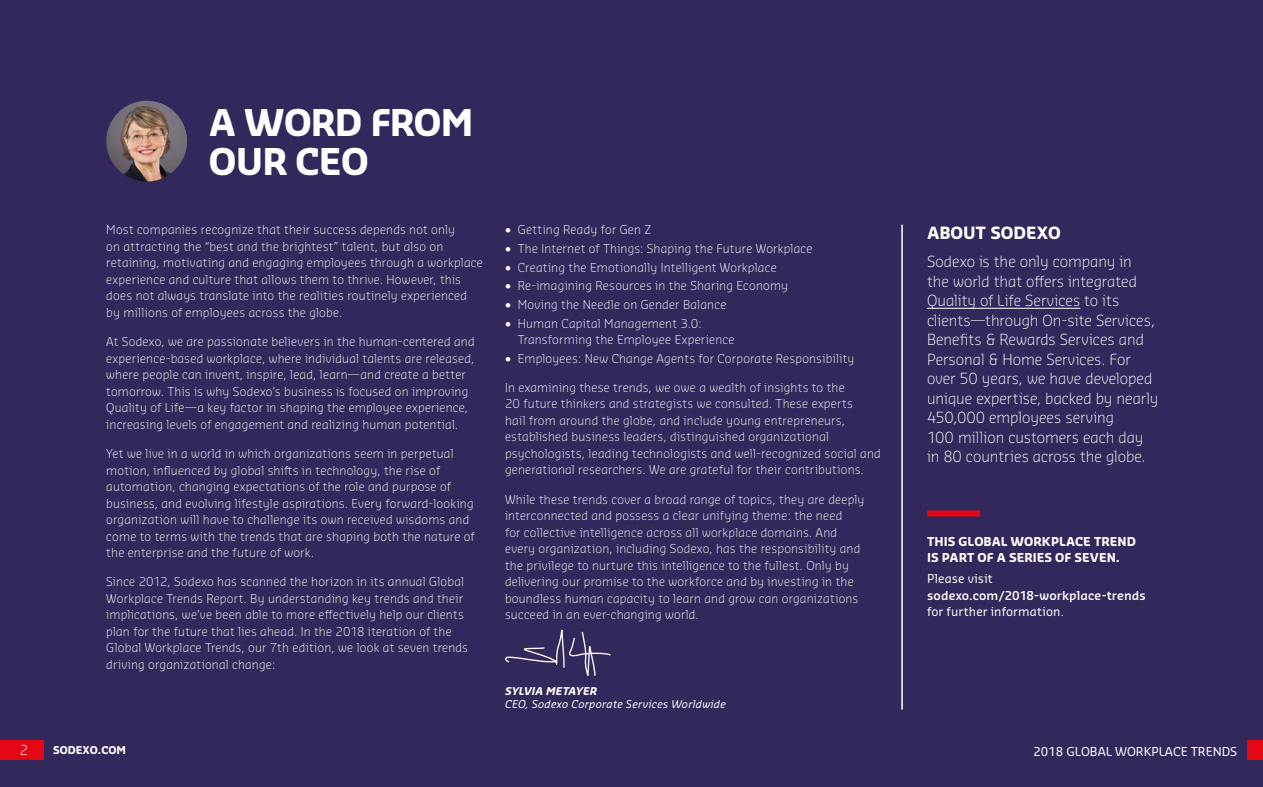
<style>
.page{position:relative;width:1263px;height:787px;background:#32285b}
.page>*{position:absolute;margin:0;border:0;box-sizing:border-box;transform-origin:0 0}
.t1{font:700 36px/39px "Sansa Pro";letter-spacing:-.02em;color:#fff}
.t2{font:700 16.5px "Sansa Pro";color:#fff}
.t3{font:300 15px/19.5px "Sansa Pro";color:#fff}
.t4{font:300 13.5px "Sansa Pro";color:#fff}
.t5{font:300 12px/16.5px "Sansa Pro";letter-spacing:.02em;color:#fff}
.t6{font:12px "Sansa Pro";letter-spacing:.005em;color:#fff}
.t7{font:700 12px/16.5px "Sansa Pro";letter-spacing:.005em;color:#fff}
.t8{font:600 12px "Sansa Pro";letter-spacing:.01em;color:#fff}
.t9{font:italic 10.5px "Sansa Pro";letter-spacing:.025em;color:#fff}
.t10{font:italic 700 10.5px "Sansa Pro";letter-spacing:.005em;color:#fff}
.t11{font:700 10.5px "Sansa Pro";color:#fff}
</style>
<div class="page">
<hr style="left:901px;top:225px;width:2px;height:484px;background:#fff">
<svg style="left:505px;top:629px;width:106px;height:47px"></svg>
<img style="left:106px;top:101px;width:81px;height:80px;border-radius:40px">
<hr style="left:927px;top:308px;width:153px;height:1px;background:#fff">
<div style="left:927px;top:510px;width:53px;height:6px;background:#e30613"></div>
<div style="left:0;top:740px;width:43px;height:20px;background:#e30613"></div>
<div style="left:1247px;top:740px;width:16px;height:20px;background:#e30613"></div>
<p class="t4" style="left:20px;top:741px;width:10px">2</p>
<h1 class="t1" style="left:209px;top:101px;width:266px">A WORD FROM<br>OUR CEO</h1>
<p class="t5" style="left:106px;top:221px;width:378px">Most companies recognize that their success depends not only<br>on attracting the “best and the brightest” talent, but also on retaining, motivating and engaging employees through a workplace experience and culture that allows them to thrive. However, this does not always translate into the realities routinely experienced by millions of employees across the globe.</p>
<p class="t5" style="left:106px;top:333px;width:370px">At Sodexo, we are passionate believers in the human-centered and experience-based workplace, where individual talents are released, where people can invent, inspire, lead, learn—and create a better tomorrow. This is why Sodexo’s business is focused on improving Quality of Life—a key factor in shaping the employee experience, increasing levels of engagement and realizing human potential.</p>
<p class="t5" style="left:106px;top:445px;width:370px">Yet we live in a world in which organizations seem in perpetual motion, influenced by global shifts in technology, the rise of automation, changing expectations of the role and purpose of business, and evolving lifestyle aspirations. Every forward-looking organization will have to challenge its own received wisdoms and come to terms with the trends that are shaping both the nature of the enterprise and the future of work.</p>
<p class="t5" style="left:106px;top:573px;width:363px">Since 2012, Sodexo has scanned the horizon in its annual Global Workplace Trends Report. By understanding key trends and their implications, we’ve been able to more effectively help our clients plan for the future that lies ahead. In the 2018 iteration of the Global Workplace Trends, our 7th edition, we look at seven trends driving organizational change:</p>
<p class="t5" style="left:505px;top:221px;width:148px">• Getting Ready for Gen Z</p>
<p class="t5" style="left:505px;top:240px;width:309px">• The Internet of Things: Shaping the Future Workplace</p>
<p class="t5" style="left:505px;top:258px;width:273px">• Creating the Emotionally Intelligent Workplace</p>
<p class="t5" style="left:505px;top:277px;width:285px">• Re-imagining Resources in the Sharing Economy</p>
<p class="t5" style="left:505px;top:296px;width:223px">• Moving the Needle on Gender Balance</p>
<p class="t5" style="left:518px;top:314px;width:218px;text-indent:-13px">• Human Capital Management 3.0:<br>Transforming the Employee Experience</p>
<p class="t5" style="left:505px;top:349px;width:351px">• Employees: New Change Agents for Corporate Responsibility</p>
<p class="t5" style="left:505px;top:379px;width:377px">In examining these trends, we owe a wealth of insights to the<br>20 future thinkers and strategists we consulted. These experts<br>hail from around the globe, and include young entrepreneurs, established business leaders, distinguished organizational psychologists, leading technologists and well-recognized social and generational researchers. We are grateful for their contributions.</p>
<p class="t5" style="left:505px;top:490px;width:361px">While these trends cover a broad range of topics, they are deeply interconnected and possess a clear unifying theme: the need<br>for collective intelligence across all workplace domains. And every organization, including Sodexo, has the responsibility and the privilege to nurture this intelligence to the fullest. Only by delivering our promise to the workforce and by investing in the boundless human capacity to learn and grow can organizations succeed in an ever-changing world.</p>
<p class="t10" style="left:505px;top:684px;width:94px">SYLVIA METAYER</p>
<p class="t9" style="left:505px;top:697px;width:222px">CEO, Sodexo Corporate Services Worldwide</p>
<h2 class="t2" style="left:927px;top:222px;width:135px">ABOUT SODEXO</h2>
<p class="t3" style="left:927px;top:251px;width:233px">Sodexo is the only company in<br>the world that offers integrated<br>Quality of Life Services to its clients—through On-site Services,<br>Benefits &amp; Rewards Services and<br>Personal &amp; Home Services. For over 50 years, we have developed unique expertise, backed by nearly<br>450,000 employees serving<br>100 million customers each day in 80 countries across the globe.</p>
<p class="t7" style="left:927px;top:532px;width:210px">THIS GLOBAL WORKPLACE TREND<br>IS PART OF A SERIES OF SEVEN.</p>
<p class="t6" style="left:927px;top:570px;width:67px">Please visit</p>
<p class="t8" style="left:927px;top:587px;width:220px">sodexo.com/2018-workplace-trends</p>
<p class="t6" style="left:927px;top:603px;width:138px">for further information.</p>
<p class="t11" style="left:53px;top:743px;width:74px">SODEXO.COM</p>
<p class="t6" style="left:1033px;top:743px;width:205px">2018 GLOBAL WORKPLACE TRENDS</p>
</div>
